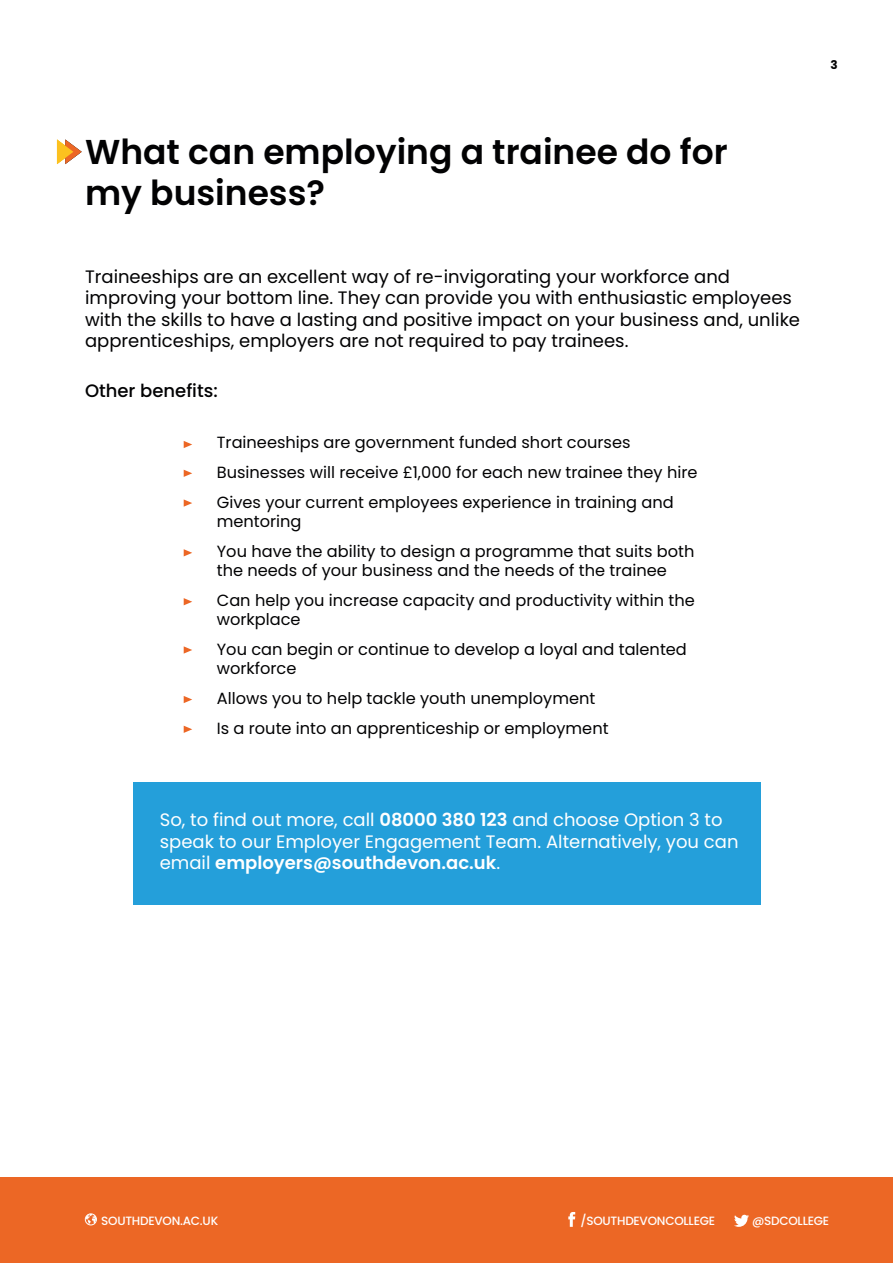
<style>
.page{position:relative;width:893px;height:1263px;background:#fff}
.page>*{position:absolute;margin:0;border:0;box-sizing:border-box;transform-origin:0 0}
.t1{font:600 34.5px/41.4px "Poppins";color:#020203}
.t2{font:18px/21.6px "Poppins";color:#020203}
.t3{font:18px/21.6px "Poppins";color:#fff}
.t4{font:500 18px "Poppins";color:#020203}
.t5{font:16.2px/29.7px "Poppins";color:#020203}
.t6{font:500 12px "Poppins";letter-spacing:-.02em;color:#fff}
.t7{font:700 12px "Poppins";color:#020203}
.s1{font-weight:600}
</style>
<div class="page">
<div style="left:0;top:1178px;width:893px;height:85px;background:#ec6725"></div>
<svg style="left:734px;top:1215px;width:15px;height:12px"></svg>
<svg style="left:568px;top:1212px;width:7px;height:15px"></svg>
<div style="left:85px;top:1214px;width:11px;height:11px;background:#fad9c9;border-radius:50%"></div>
<svg style="left:86px;top:1215px;width:10px;height:10px"></svg>
<div style="left:85px;top:1213px;width:12px;height:12px;border:1px solid #fff;border-radius:50%"></div>
<svg style="left:57px;top:139px;width:25px;height:25px"></svg>
<div style="left:133px;top:782px;width:627px;height:123px;background:#249fda"></div>
<svg style="left:184px;top:441px;width:8px;height:7px"></svg>
<svg style="left:184px;top:470px;width:8px;height:7px"></svg>
<svg style="left:184px;top:499px;width:8px;height:8px"></svg>
<svg style="left:184px;top:598px;width:8px;height:7px"></svg>
<svg style="left:184px;top:646px;width:8px;height:8px"></svg>
<svg style="left:184px;top:696px;width:8px;height:7px"></svg>
<svg style="left:184px;top:726px;width:8px;height:7px"></svg>
<svg style="left:184px;top:549px;width:8px;height:7px"></svg>
<h1 class="t1" style="left:85px;top:131px;width:644px">What can employing a trainee do for my business?</h1>
<p class="t2" style="left:85px;top:266px;width:717px">Traineeships are an excellent way of re-invigorating your workforce and improving your bottom line. They can provide you with enthusiastic employees with the skills to have a lasting and positive impact on your business and, unlike apprenticeships, employers are not required to pay trainees.</p>
<p class="t4" style="left:85px;top:380px;width:134px">Other benefits:</p>
<p class="t5" style="left:217px;top:428px;width:482px">Traineeships are government funded short courses<br>Businesses will receive £1,000 for each new trainee they hire<br>Gives your current employees experience in training and</p>
<p class="t5" style="left:217px;top:507px;width:479px">mentoring<br>You have the ability to design a programme that suits both</p>
<p class="t5" style="left:217px;top:556px;width:479px">the needs of your business and the needs of the trainee<br>Can help you increase capacity and productivity within the</p>
<p class="t5" style="left:217px;top:605px;width:472px">workplace<br>You can begin or continue to develop a loyal and talented</p>
<p class="t5" style="left:217px;top:654px;width:393px">workforce<br>Allows you to help tackle youth unemployment<br>Is a route into an apprenticeship or employment</p>
<p class="t3" style="left:160px;top:809px;width:580px">So, to find out more, call <span class="s1">08000 380 123</span> and choose Option 3 to speak to our Employer Engagement Team. Alternatively, you can email <span class="s1">employers@southdevon.ac.uk</span>.</p>
<p class="t7" style="left:830px;top:58px;width:9px">3</p>
<p class="t6" style="left:101px;top:1213px;width:119px">SOUTHDEVON.AC.UK</p>
<p class="t6" style="left:580px;top:1213px;width:136px">/SOUTHDEVONCOLLEGE</p>
<p class="t6" style="left:752px;top:1213px;width:79px">@SDCOLLEGE</p>
</div>
